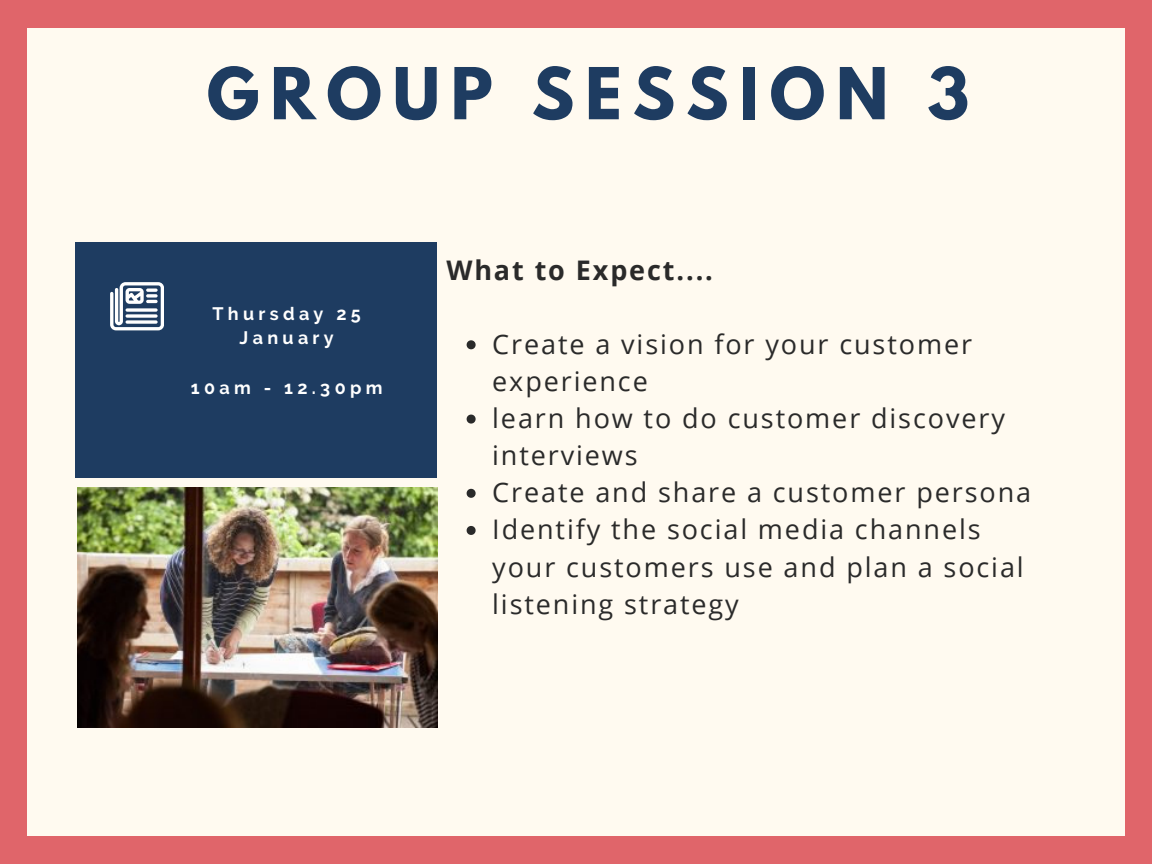
<style>
.page{position:relative;width:1152px;height:864px;background:#e0656a}
.page>*{position:absolute;margin:0;border:0;box-sizing:border-box;transform-origin:0 0}
.t1{font:700 63.45px "League Spartan";letter-spacing:.17em;color:#1e3c61}
.t2{font:27px/37.2px "Open Sans";letter-spacing:.07em;color:#2a2a2a}
.t3{font:700 27px "Open Sans";letter-spacing:.07em;color:#2a2a2a}
.t4{font:700 18px/24.8px "Raleway";letter-spacing:.24em;color:#fff;text-align:center}
</style>
<div class="page">
<div style="left:27px;top:28px;width:1098px;height:808px;background:#fffaf0"></div>
<div style="left:75px;top:242px;width:362px;height:236px;background:#1e3c61"></div>
<svg style="left:111px;top:282px;width:53px;height:48px"></svg>
<svg style="left:467px;top:340px;width:9px;height:9px"></svg>
<svg style="left:467px;top:415px;width:9px;height:9px"></svg>
<svg style="left:467px;top:489px;width:9px;height:9px"></svg>
<svg style="left:467px;top:526px;width:9px;height:9px"></svg>
<img style="left:77px;top:488px;width:360px;height:239px">
<p class="t1" style="left:207px;top:62px;width:764px">GROUP SESSION 3</p>
<p class="t4" style="left:212px;top:301px;width:150px">Thursday 25<br>January</p>
<p class="t4" style="left:191px;top:375px;width:193px">10am - 12.30pm</p>
<p class="t3" style="left:446px;top:251px;width:268px">What to Expect....</p>
<p class="t2" style="left:492px;top:325px;width:481px">Create a vision for your customer experience</p>
<p class="t2" style="left:492px;top:399px;width:514px">learn how to do customer discovery interviews</p>
<p class="t2" style="left:492px;top:473px;width:540px">Create and share a customer persona</p>
<p class="t2" style="left:492px;top:510px;width:533px">Identify the social media channels your customers use and plan a social listening strategy</p>
</div>
